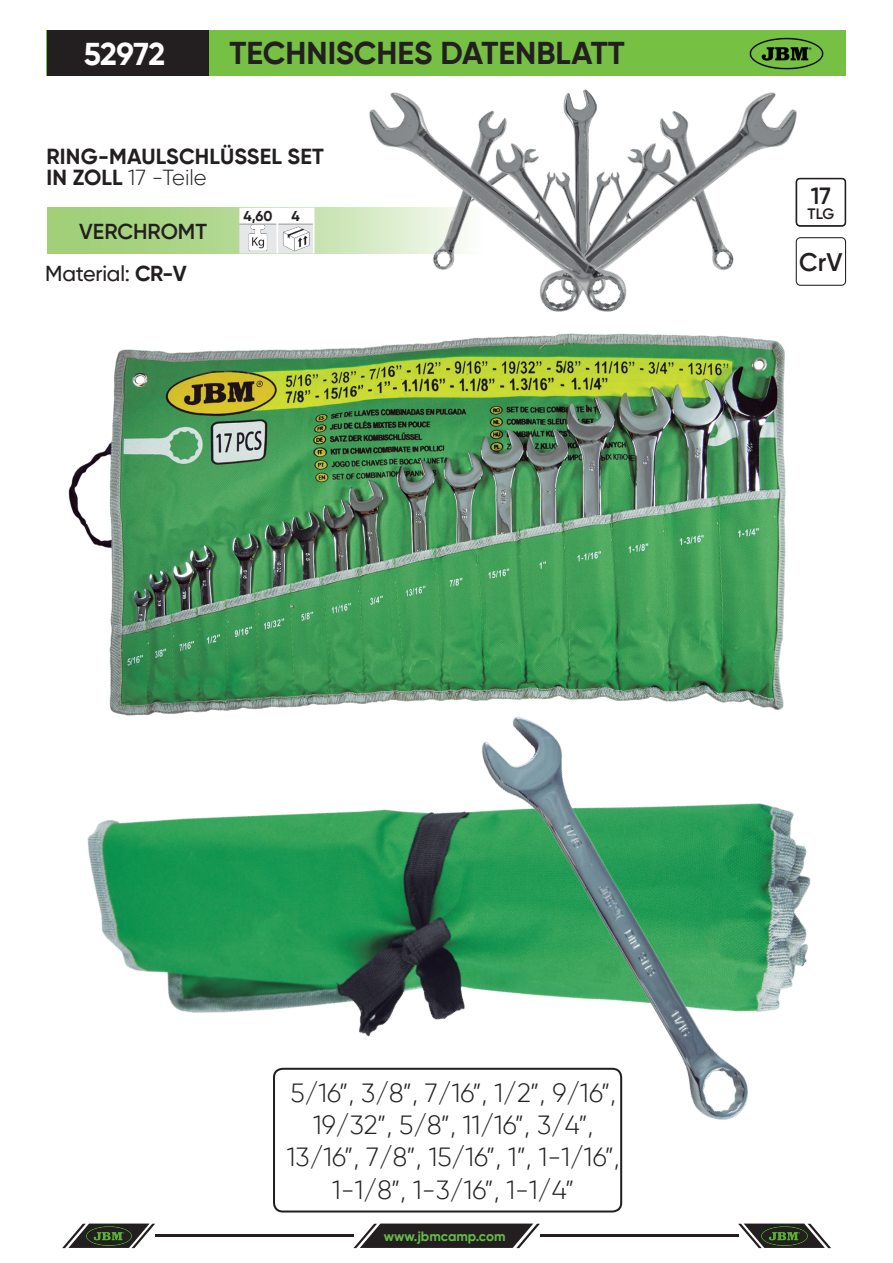
<style>
.page{position:relative;width:893px;height:1263px;background:#fff}
.page>*{position:absolute;margin:0;border:0;box-sizing:border-box;transform-origin:0 0}
.t1{font:700 31.5px "Gilroy";color:#231f20}
.t2{font:700 31.5px "Gilroy";letter-spacing:-.015em;color:#fff}
.Descripcions_recuadr{font:300 26.25px/32.2px "Gilroy";color:#231f20;text-align:center}
.t3{font:600 25.35px "Gilroy";color:#231f20}
.t4{font:600 23.4px "Gilroy";color:#231f20}
.TÍTULO{font:700 21.75px "Gilroy";letter-spacing:.01em;color:#231f20}
.TÍTULO-2{font:300 21.75px "Gilroy";color:#231f20}
.t5{font:500 21.6px "Gilroy";letter-spacing:-.01em;color:#231f20}
.t6{font:600 21.6px "Gilroy";color:#231f20}
.t7{font:600 15px "Gilroy";letter-spacing:-.005em;color:#231f20}
.info_peso_y_cantidad{font:700 14.25px "Gilroy";color:#231f20}
.t8{font:700 13.5px "Gilroy";color:#65bc46}
.s1{font-weight:700}
</style>
<div class="page">
<hr style="left:155px;top:1234px;width:198px;height:3px;background:#231f20">
<hr style="left:540px;top:1234px;width:198px;height:3px;background:#231f20">
<svg style="left:353px;top:1223px;width:187px;height:25px"></svg>
<svg style="left:62px;top:1223px;width:93px;height:25px"></svg>
<svg style="left:738px;top:1223px;width:93px;height:25px"></svg>
<img style="left:85px;top:1225px;width:48px;height:21px">
<img style="left:760px;top:1225px;width:48px;height:21px">
<img style="left:68px;top:333px;width:718px;height:383px">
<svg style="left:47px;top:31px;width:799px;height:45px"></svg>
<div style="left:796px;top:237px;width:50px;height:49px;border:1px solid #231f20;border-radius:4px"></div>
<img style="left:87px;top:809px;width:724px;height:228px">
<img style="left:748px;top:36px;width:77px;height:35px">
<div style="left:273px;top:1068px;width:349px;height:144px;border:2px solid #231f20;border-radius:9px"></div>
<img style="left:462px;top:684px;width:326px;height:469px">
<img style="left:649px;top:92px;width:163px;height:194px">
<img style="left:369px;top:89px;width:280px;height:223px">
<svg style="left:47px;top:207px;width:434px;height:47px"></svg>
<hr style="left:313px;top:224px;width:2px;height:29px;background:#fff">
<img style="left:244px;top:224px;width:28px;height:28px">
<img style="left:283px;top:225px;width:27px;height:27px">
<div style="left:796px;top:179px;width:49px;height:47px;background:#fff;border-radius:4px"></div>
<div style="left:796px;top:178px;width:50px;height:49px;border:1px solid #231f20;border-radius:4px"></div>
<p class="t2" style="left:84px;top:34px;width:83px">52972</p>
<p class="t1" style="left:229px;top:33px;width:397px">TECHNISCHES DATENBLATT</p>
<p class="TÍTULO" style="left:46px;top:143px;width:279px">RING-MAULSCHLÜSSEL SET</p>
<p class="TÍTULO-2" style="left:46px;top:164px;width:162px"><span class="s1">IN ZOLL</span> 17 -Teile</p>
<p class="t6" style="left:79px;top:218px;width:129px">VERCHROMT</p>
<p class="info_peso_y_cantidad" style="left:243px;top:207px;width:31px">4,60</p>
<p class="info_peso_y_cantidad" style="left:291px;top:207px;width:10px">4</p>
<p class="t5" style="left:45px;top:260px;width:143px">Material: <span class="s1">CR-V</span></p>
<p class="t4" style="left:811px;top:181px;width:22px">17</p>
<p class="t7" style="left:808px;top:204px;width:28px">TLG</p>
<p class="t7" style="left:807px;top:204px;width:30px">PCS</p>
<p class="t3" style="left:799px;top:247px;width:45px">CrV</p>
<p class="Descripcions_recuadr" style="left:287px;top:1076px;width:334px">5/16”, 3/8”, 7/16”, 1/2”, 9/16”,<br>19/32”, 5/8”, 11/16”, 3/4”,<br>13/16”, 7/8”, 15/16”, 1”, 1-1/16”,<br>1-1/8”, 1-3/16”, 1-1/4”</p>
<p class="t8" style="left:384px;top:1228px;width:123px">www.jbmcamp.com</p>
</div>
